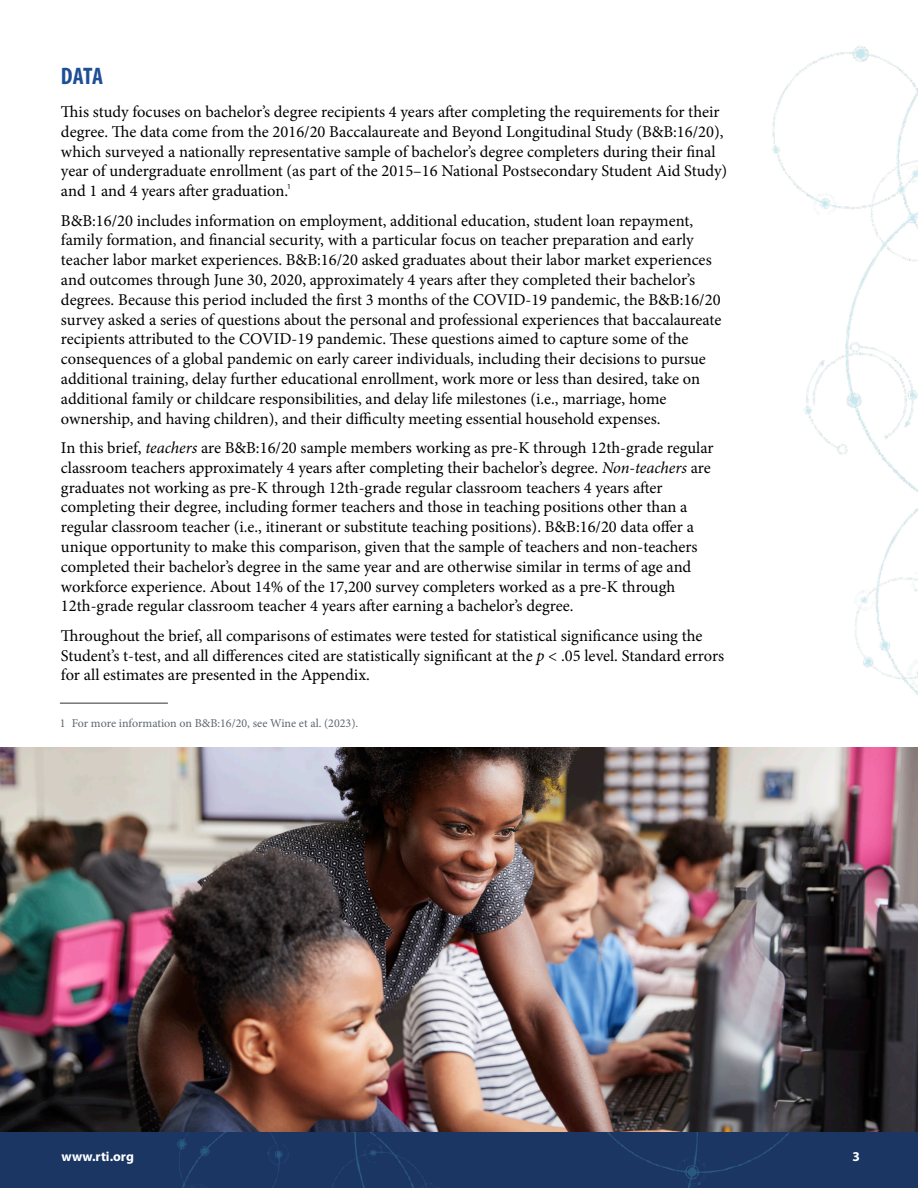
<style>
.page{position:relative;width:918px;height:1188px;background:#fff}
.page>*{position:absolute;margin:0;border:0;box-sizing:border-box;transform-origin:0 0}
.t1{font:700 condensed 24px "Myriad Pro";color:#1e4f96}
.t2{font:16.5px/19.8px "Minion Pro";color:#000}
.t3{font:700 13.5px "Myriad Pro";letter-spacing:.01em;color:#fff}
.t4{font:12px "Minion Pro";color:#5b676f}
.t5{font:7.5px "Myriad Pro";color:#000}
.s1{font-style:italic}
</style>
<div class="page">
<img style="left:0;top:747px;width:918px;height:441px">
<div style="left:125px;top:1130px;width:716px;height:58px;background:#1c3664"></div>
<img style="left:423px;top:46px;width:495px;height:742px">
<hr style="left:60px;top:703px;width:108px;height:1px;background:#323232">
<h1 class="t1" style="left:61px;top:61px;width:44px">DATA</h1>
<p class="t2" style="left:61px;top:102px;width:668px">This study focuses on bachelor’s degree recipients 4 years after completing the requirements for their degree. The data come from the 2016/20 Baccalaureate and Beyond Longitudinal Study (B&amp;B:16/20), which surveyed a nationally representative sample of bachelor’s degree completers during their final year of undergraduate enrollment (as part of the 2015–16 National Postsecondary Student Aid Study) and 1 and 4 years after graduation.</p>
<p class="t2" style="left:61px;top:211px;width:662px">B&amp;B:16/20 includes information on employment, additional education, student loan repayment, family formation, and financial security, with a particular focus on teacher preparation and early teacher labor market experiences. B&amp;B:16/20 asked graduates about their labor market experiences and outcomes through June 30, 2020, approximately 4 years after they completed their bachelor’s degrees. Because this period included the first 3 months of the COVID-19 pandemic, the B&amp;B:16/20 survey asked a series of questions about the personal and professional experiences that baccalaureate recipients attributed to the COVID-19 pandemic. These questions aimed to capture some of the consequences of a global pandemic on early career individuals, including their decisions to pursue additional training, delay further educational enrollment, work more or less than desired, take on additional family or childcare responsibilities, and delay life milestones (i.e., marriage, home ownership, and having children), and their difficulty meeting essential household expenses.</p>
<p class="t2" style="left:61px;top:438px;width:654px">In this brief, <span class="s1">teachers</span> are B&amp;B:16/20 sample members working as pre-K through 12th-grade regular classroom teachers approximately 4 years after completing their bachelor’s degree. <span class="s1">Non-teachers</span> are graduates not working as pre-K through 12th-grade regular classroom teachers 4 years after completing their degree, including former teachers and those in teaching positions other than a regular classroom teacher (i.e., itinerant or substitute teaching positions). B&amp;B:16/20 data offer a unique opportunity to make this comparison, given that the sample of teachers and non-teachers completed their bachelor’s degree in the same year and are otherwise similar in terms of age and workforce experience. About 14% of the 17,200 survey completers worked as a pre-K through 12th-grade regular classroom teacher 4 years after earning a bachelor’s degree.</p>
<p class="t2" style="left:61px;top:626px;width:665px">Throughout the brief, all comparisons of estimates were tested for statistical significance using the<br>Student’s t-test, and all differences cited are statistically significant at the <span class="s1">p</span> &lt; .05 level. Standard errors for all estimates are presented in the Appendix.</p>
<p class="t5" style="left:287px;top:182px;width:5px">1</p>
<p class="t4" style="left:60px;top:715px;width:300px">1 For more information on B&amp;B:16/20, see Wine et al. (2023).</p>
<p class="t3" style="left:62px;top:1148px;width:74px">www.rti.org</p>
<p class="t3" style="left:852px;top:1148px;width:9px">3</p>
</div>
